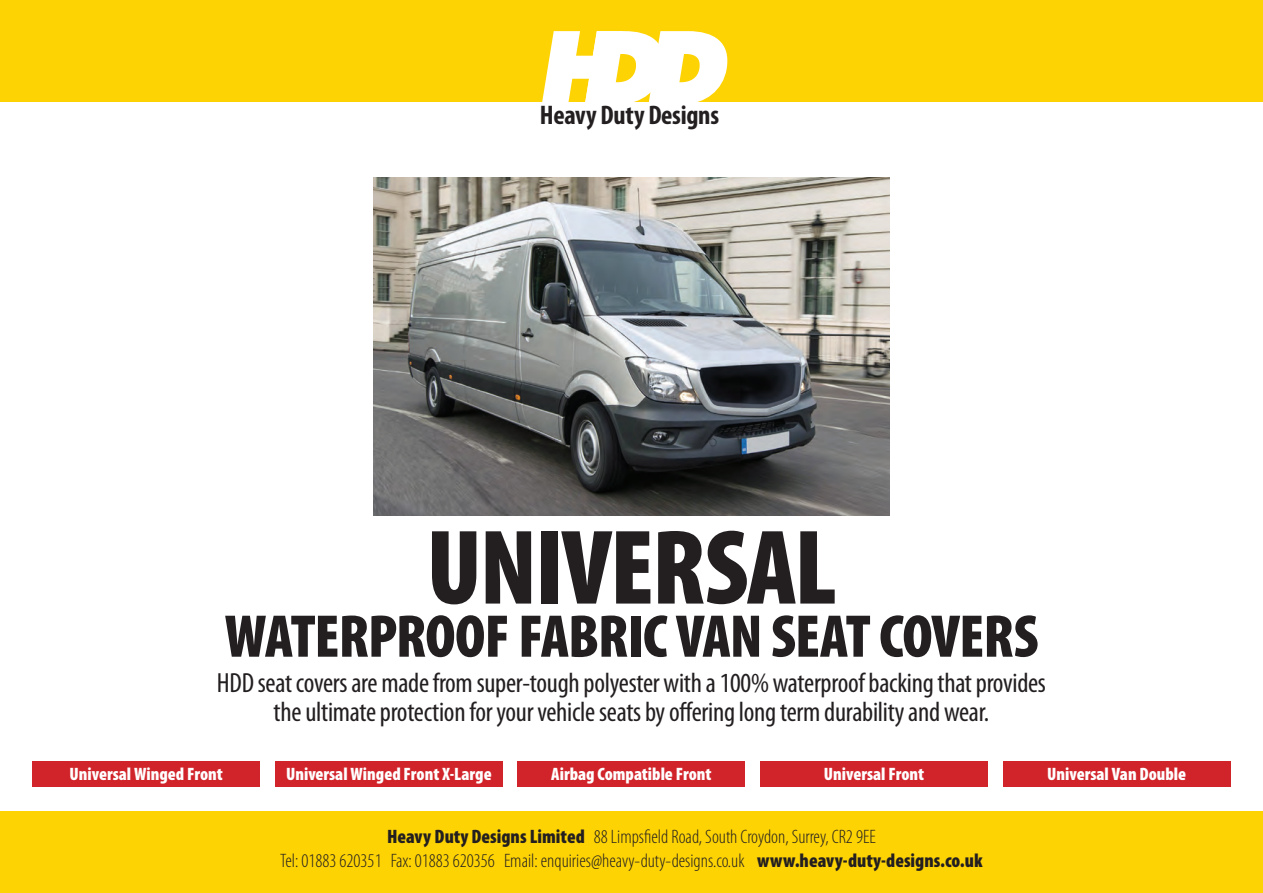
<style>
.page{position:relative;width:1263px;height:893px;background:#fff}
.page>*{position:absolute;margin:0;border:0;box-sizing:border-box;transform-origin:0 0}
.t1{font:900 condensed 107.1px "Myriad Pro";letter-spacing:-.02em;color:#231f20}
.t2{font:900 condensed 60.75px "Myriad Pro";letter-spacing:-.015em;color:#231f20}
.t3{font:condensed 27.75px/29.2px "Myriad Pro";letter-spacing:-.01em;color:#231f20;text-align:center}
.t4{font:700 condensed 27px "Myriad Pro";letter-spacing:-.01em;color:#231f20}
.t5{font:300 condensed 19.5px "Myriad Pro";color:#231f20}
.t6{font:900 condensed 18px "Myriad Pro";color:#fff}
.s1{font-weight:900}
</style>
<div class="page">
<div style="left:0;top:0;width:1263px;height:102px;background:#fed304"></div>
<svg style="left:542px;top:31px;width:186px;height:71px"></svg>
<img style="left:373px;top:177px;width:516px;height:339px">
<div style="left:275px;top:762px;width:227px;height:25px;background:#d1232a"></div>
<div style="left:33px;top:762px;width:227px;height:25px;background:#d1232a"></div>
<div style="left:760px;top:762px;width:228px;height:25px;background:#d1232a"></div>
<div style="left:1003px;top:762px;width:227px;height:25px;background:#d1232a"></div>
<div style="left:0;top:811px;width:1263px;height:82px;background:#fed304"></div>
<div style="left:518px;top:762px;width:227px;height:25px;background:#d1232a"></div>
<p class="t4" style="left:540px;top:100px;width:181px">Heavy Duty Designs</p>
<p class="t1" style="left:426px;top:508px;width:412px">UNIVERSAL</p>
<p class="t2" style="left:225px;top:603px;width:815px">WATERPROOF FABRIC VAN SEAT COVERS</p>
<p class="t3" style="left:217px;top:669px;width:830px">HDD seat covers are made from super-tough polyester with a 100% waterproof backing that provides the ultimate protection for your vehicle seats by offering long term durability and wear.</p>
<p class="t6" style="left:70px;top:764px;width:155px">Universal Winged Front</p>
<p class="t6" style="left:286px;top:764px;width:207px">Universal Winged Front X-Large</p>
<p class="t6" style="left:824px;top:764px;width:102px">Universal Front</p>
<p class="t6" style="left:1047px;top:764px;width:140px">Universal Van Double</p>
<p class="t6" style="left:551px;top:764px;width:162px">Airbag Compatible Front</p>
<p class="t5" style="left:387px;top:826px;width:490px"><span class="s1">Heavy Duty Designs Limited</span> 88 Limpsfield Road, South Croydon, Surrey, CR2 9EE</p>
<p class="t5" style="left:280px;top:850px;width:704px">Tel: 01883 620351 Fax: 01883 620356 Email: enquiries@heavy-duty-designs.co.uk <span class="s1">www.heavy-duty-designs.co.uk</span></p>
</div>
